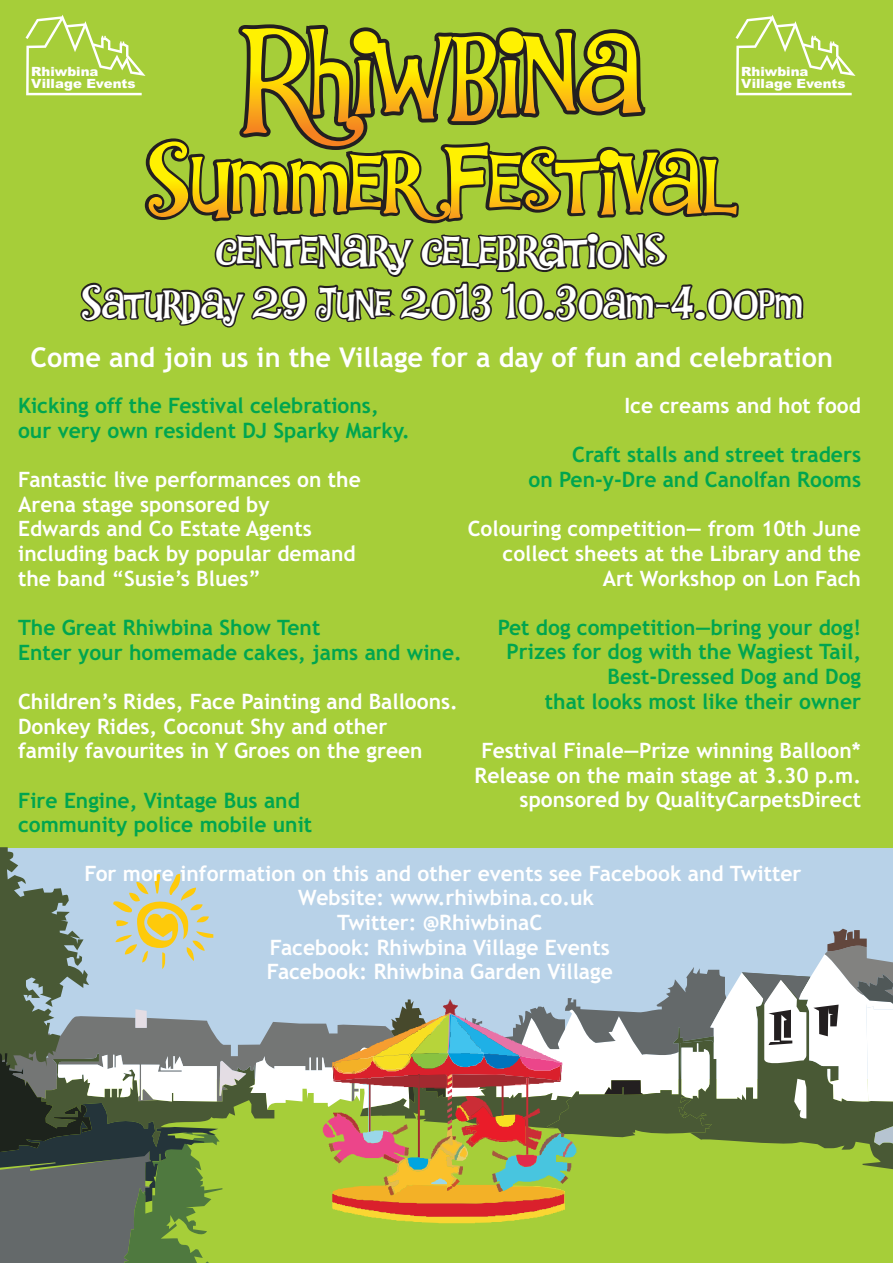
<style>
.page{position:relative;width:893px;height:1263px;background:#a6ce39}
.page>*{position:absolute;margin:0;border:0;box-sizing:border-box;transform-origin:0 0}
.t1{font:41.55px "Funny Bone JF";color:#fff}
.t2{font:37.8px "Funny Bone JF";color:#fff}
.t3{font:700 27.3px "Trebuchet MS";color:#fff}
.t4{font:700 21.15px/24.6px "Trebuchet MS";color:#fff}
.t5{font:700 21.15px/24.6px "Trebuchet MS";color:#00a54f}
.t6{font:900 12.75px/12.5px "Arial";color:#fff;scale:1.05 1}
</style>
<div class="page">
<svg style="left:26px;top:15px;width:120px;height:80px"></svg>
<svg style="left:735px;top:15px;width:120px;height:80px"></svg>
<svg style="left:238px;top:24px;width:407px;height:113px"></svg>
<svg style="left:145px;top:138px;width:594px;height:85px"></svg>
<svg style="left:242px;top:27px;width:400px;height:117px"></svg>
<svg style="left:148px;top:141px;width:304px;height:79px"></svg>
<svg style="left:444px;top:144px;width:294px;height:75px"></svg>
<svg style="left:80px;top:232px;width:723px;height:96px"></svg>
<svg style="left:0;top:847px;width:893px;height:416px"></svg>
<p class="t6" style="left:31px;top:66px;width:101px">Rhiwbina<br>Village Events</p>
<p class="t6" style="left:741px;top:66px;width:101px">Rhiwbina<br>Village Events</p>
<p class="t1" style="left:216px;top:225px;width:451px">centenary celebrations</p>
<p class="t2" style="left:81px;top:280px;width:722px">Saturday 29 June 2013 10.30am-4.00pm</p>
<p class="t3" style="left:30px;top:340px;width:804px">Come and join us in the Village for a day of fun and celebration</p>
<p class="t5" style="left:18px;top:396px;width:393px">Kicking off the Festival celebrations, our very own resident DJ Sparky Marky.</p>
<p class="t4" style="left:18px;top:469px;width:344px">Fantastic live performances on the<br>Arena stage sponsored by<br>Edwards and Co Estate Agents including back by popular demand the band “Susie’s Blues”</p>
<p class="t4" style="left:624px;top:395px;width:238px">Ice creams and hot food</p>
<p class="t5" style="left:529px;top:445px;width:334px;text-align:right">Craft stalls and street traders<br>on Pen-y-Dre and Canolfan Rooms</p>
<p class="t4" style="left:468px;top:519px;width:395px;text-align:right">Colouring competition— from 10th June collect sheets at the Library and the<br>Art Workshop on Lon Fach</p>
<p class="t5" style="left:18px;top:617px;width:445px">The Great Rhiwbina Show Tent<br>Enter your homemade cakes, jams and wine.</p>
<p class="t4" style="left:18px;top:691px;width:441px">Children’s Rides, Face Painting and Balloons.<br>Donkey Rides, Coconut Shy and other<br>family favourites in Y Groes on the green</p>
<p class="t5" style="left:18px;top:790px;width:296px">Fire Engine, Vintage Bus and community police mobile unit</p>
<p class="t5" style="left:498px;top:617px;width:365px;text-align:right">Pet dog competition—bring your dog!<br>Prizes for dog with the Wagiest Tail,<br>Best-Dressed Dog and Dog<br>that looks most like their owner</p>
<p class="t4" style="left:475px;top:740px;width:388px;text-align:right">Festival Finale—Prize winning Balloon*<br>Release on the main stage at 3.30 p.m. sponsored by QualityCarpetsDirect</p>
<p class="t4" style="left:84px;top:863px;width:718px;text-align:center">For more information on this and other events see Facebook and Twitter Website: www.rhiwbina.co.uk<br>Twitter: @RhiwbinaC<br>Facebook: Rhiwbina Village Events<br>Facebook: Rhiwbina Garden Village</p>
</div>
